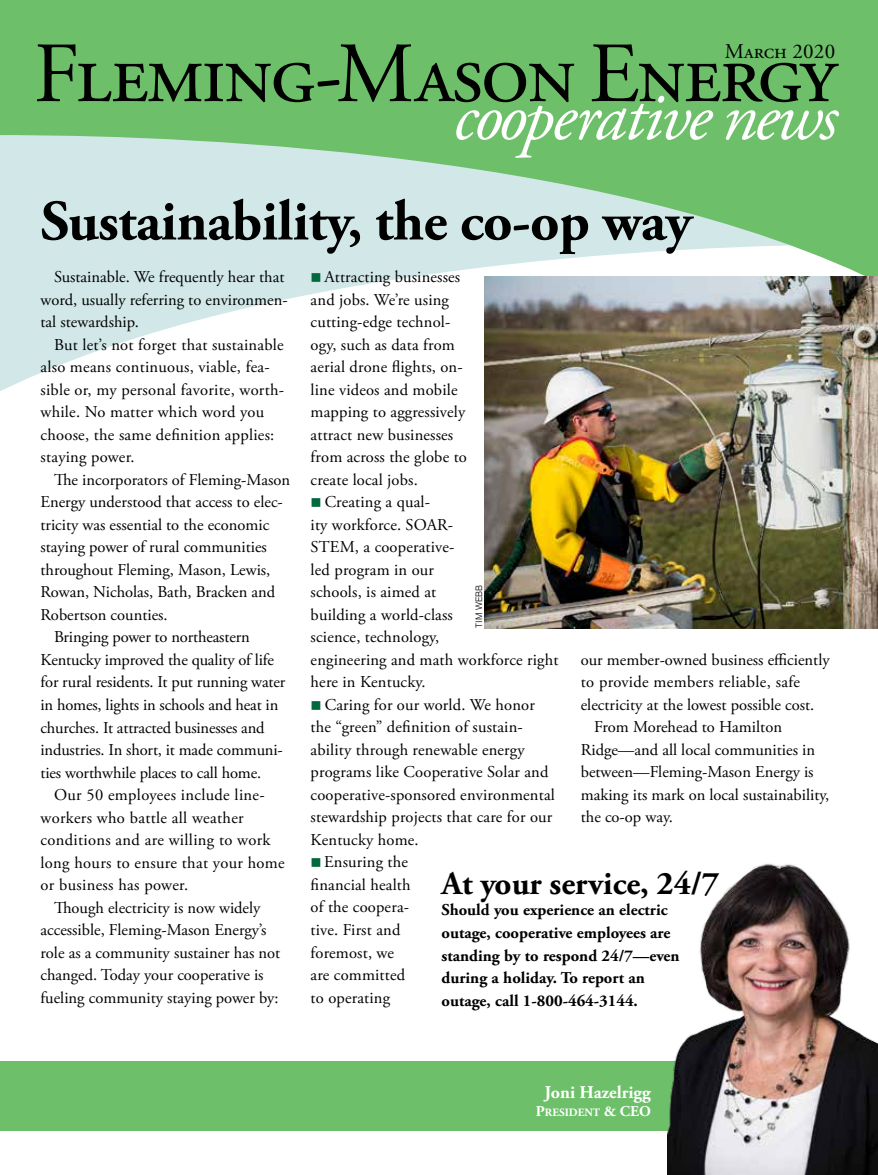
<style>
.page{position:relative;width:878px;height:1175px;background:#fff}
.page>*{position:absolute;margin:0;border:0;box-sizing:border-box;transform-origin:0 0}
.t1{font:85.5px "Adobe Garamond Pro";letter-spacing:-.03em;color:#000}
.t2{font:italic 70.35px "Adobe Garamond Pro";letter-spacing:-.04em;color:#fff}
.t3{font:700 57px "Adobe Garamond Pro";letter-spacing:-.01em;color:#000}
.t4{font:700 33px "Adobe Garamond Pro";color:#000}
.t5{font:21px "Adobe Garamond Pro";color:#000}
.t6{font:700 18px "Adobe Garamond Pro";color:#fff}
.t7{font:16.5px/22.5px "Adobe Garamond Pro";letter-spacing:.005em;color:#000}
.t8{font:700 16.5px/22.5px "Adobe Garamond Pro";color:#000}
.t9{font:700 11.25px "Adobe Garamond Pro";color:#fff}
.t10{font:300 9px "Helvetica";color:#000}
.s1{color:#00693d}
.s2{font-size:15px}
</style>
<div class="page">
<div style="left:0;top:1060px;width:767px;height:70px;background:#6dc069"></div>
<svg style="left:0;top:289px;width:338px;height:102px"></svg>
<svg style="left:0;top:0;width:878px;height:289px;background:#94cf99"></svg>
<img style="left:667px;top:863px;width:211px;height:311px">
<img style="left:484px;top:276px;width:394px;height:352px">
<p class="t5" style="left:725px;top:39px;width:112px">March 2020</p>
<h1 class="t1" style="left:34px;top:23px;width:805px">Fleming-Mason Energy</h1>
<h2 class="t2" style="left:453px;top:74px;width:386px">cooperative news</h2>
<h3 class="t3" style="left:40px;top:188px;width:653px">Sustainability, the co-op way</h3>
<p class="t7" style="left:41px;top:266px;width:249px;text-indent:13px">Sustainable. We frequently hear that word, usually referring to environmen&shy;tal stewardship.</p>
<p class="t7" style="left:41px;top:334px;width:245px;text-indent:13px">But let’s not forget that sustainable also means continuous, viable, fea&shy;sible or, my personal favorite, worth&shy;while. No matter which word you choose, the same definition applies: staying power.</p>
<p class="t7" style="left:54px;top:469px;width:237px">The incorporators of Fleming-Mason</p>
<p class="t7" style="left:41px;top:491px;width:244px">Energy understood that access to elec-</p>
<p class="t7" style="left:41px;top:514px;width:230px">tricity was essential to the economic</p>
<p class="t7" style="left:41px;top:536px;width:228px">staying power of rural communities</p>
<p class="t7" style="left:41px;top:559px;width:231px">throughout Fleming, Mason, Lewis,</p>
<p class="t7" style="left:41px;top:581px;width:236px">Rowan, Nicholas, Bath, Bracken and</p>
<p class="t7" style="left:41px;top:604px;width:129px">Robertson counties.</p>
<p class="t7" style="left:54px;top:626px;width:197px">Bringing power to northeastern</p>
<p class="t7" style="left:41px;top:649px;width:235px">Kentucky improved the quality of life</p>
<p class="t7" style="left:41px;top:671px;width:246px">for rural residents. It put running water</p>
<p class="t7" style="left:41px;top:694px;width:239px">in homes, lights in schools and heat in</p>
<p class="t7" style="left:41px;top:716px;width:226px">churches. It attracted businesses and</p>
<p class="t7" style="left:41px;top:739px;width:244px">industries. In short, it made communi-</p>
<p class="t7" style="left:41px;top:761px;width:222px">ties worthwhile places to call home.</p>
<p class="t7" style="left:54px;top:784px;width:212px">Our 50 employees include line-</p>
<p class="t7" style="left:41px;top:806px;width:205px">workers who battle all weather</p>
<p class="t7" style="left:41px;top:829px;width:231px">conditions and are willing to work</p>
<p class="t7" style="left:41px;top:851px;width:246px">long hours to ensure that your home</p>
<p class="t7" style="left:41px;top:874px;width:149px">or business has power.</p>
<p class="t7" style="left:54px;top:896px;width:208px">Though electricity is now widely</p>
<p class="t7" style="left:41px;top:919px;width:227px">accessible, Fleming-Mason Energy’s</p>
<p class="t7" style="left:41px;top:941px;width:241px">role as a community sustainer has not</p>
<p class="t7" style="left:41px;top:964px;width:225px">changed. Today your cooperative is</p>
<p class="t7" style="left:41px;top:986px;width:239px">fueling community staying power by:</p>
<p class="t7" style="left:310px;top:266px;width:158px"><span class="s1">■</span> Attracting businesses and jobs. We’re using cutting-edge technol&shy;ogy, such as data from aerial drone flights, on&shy;line videos and mobile mapping to aggressively attract new businesses from across the globe to create local jobs.</p>
<p class="t7" style="left:310px;top:491px;width:249px"><span class="s1">■</span> Creating a qual-<br>ity workforce. SOAR-<br>STEM, a cooperative-<br>led program in our<br>schools, is aimed at<br>building a world-class<br>science, technology,<br>engineering and math workforce right here in Kentucky.</p>
<p class="t7" style="left:310px;top:694px;width:246px"><span class="s1">■</span> Caring for our world. We honor the “green” definition of sustain&shy;ability through renewable energy programs like Cooperative Solar and cooperative-sponsored environmental stewardship projects that care for our Kentucky home.</p>
<p class="t7" style="left:310px;top:851px;width:101px"><span class="s1">■</span> Ensuring the financial health of the coopera&shy;tive. First and foremost, we are committed to operating</p>
<p class="t10" style="left:471px;top:627px;width:45px;rotate:-90deg">TIM WEBB</p>
<p class="t7" style="left:580px;top:649px;width:250px">our member-owned business efficiently</p>
<p class="t7" style="left:580px;top:671px;width:221px">to provide members reliable, safe</p>
<p class="t7" style="left:580px;top:694px;width:235px">electricity at the lowest possible cost.</p>
<p class="t7" style="left:594px;top:716px;width:189px">From Morehead to Hamilton</p>
<p class="t7" style="left:580px;top:739px;width:236px">Ridge—and all local communities in</p>
<p class="t7" style="left:580px;top:761px;width:234px">between—Fleming-Mason Energy is</p>
<p class="t7" style="left:580px;top:784px;width:250px">making its mark on local sustainability,</p>
<p class="t7" style="left:580px;top:806px;width:94px">the co-op way.</p>
<h3 class="t4" style="left:441px;top:864px;width:279px">At your service, 24/7</h3>
<p class="t8" style="left:441px;top:899px;width:239px">Should you experience an electric outage, cooperative employees are standing by to respond 24/7—even during a holiday. To report an outage, call 1-800-464-3144.</p>
<p class="t6" style="left:544px;top:1081px;width:108px">Joni Hazelrigg</p>
<p class="t9" style="left:536px;top:1105px;width:116px"><span class="s2">P</span>RESIDENT <span class="s2">&amp; CEO</span></p>
</div>
